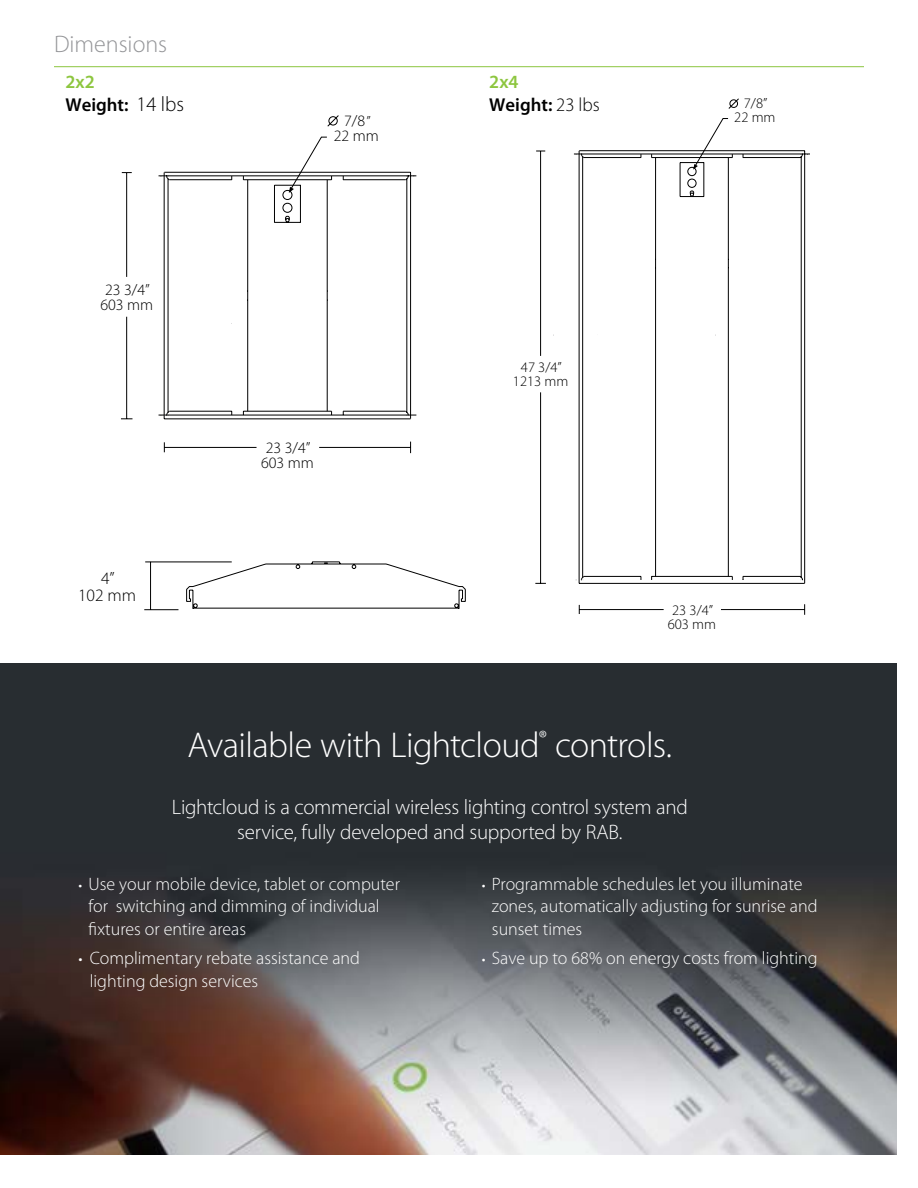
<style>
.page{position:relative;width:918px;height:1188px;background:#fff}
.page>*{position:absolute;margin:0;border:0;box-sizing:border-box;transform-origin:0 0}
.t1{font:300 36px "Myriad Pro";letter-spacing:-.015em;color:#fff}
.t2{font:300 24px "Myriad Pro";color:#949598}
.t3{font:300 21px/25.2px "Myriad Pro";letter-spacing:-.015em;color:#fff;text-align:center}
.t4{font:600 18.75px/22.5px "Myriad Pro";color:#000}
.t5{font:300 18px/22.5px "Myriad Pro";color:#fff}
.t6{font:300 17.4px/16.6px "Myriad Pro";color:#000;text-align:center}
.t7{font:300 15.9px/15.1px "Myriad Pro";color:#000;text-align:center}
.t8{font:300 14.55px/14px "Myriad Pro";color:#000;text-align:center}
.s1{color:#8dc63f}
.s2{font-weight:300;font-size:20.85px}
.s3{font-weight:300;font-size:19.05px}
.s4{font-size:14.55px}
.s5{font-size:15px}
.s6{font-size:16.5px}
</style>
<div class="page">
<img style="left:0;top:663px;width:897px;height:491px">
<hr style="left:54px;top:66px;width:810px;height:1px;background:#8dc640">
<svg style="left:158px;top:172px;width:259px;height:247px"></svg>
<svg style="left:289px;top:137px;width:38px;height:38px"></svg>
<svg style="left:167px;top:175px;width:244px;height:241px"></svg>
<hr style="left:126px;top:317px;width:1px;height:102px;background:#000">
<hr style="left:126px;top:173px;width:1px;height:104px;background:#000">
<hr style="left:319px;top:447px;width:92px;height:1px;background:#000">
<hr style="left:165px;top:447px;width:92px;height:1px;background:#000">
<svg style="left:327px;top:115px;width:12px;height:12px"></svg>
<svg style="left:574px;top:150px;width:236px;height:434px"></svg>
<svg style="left:693px;top:118px;width:36px;height:35px"></svg>
<svg style="left:582px;top:153px;width:223px;height:428px"></svg>
<hr style="left:540px;top:392px;width:1px;height:191px;background:#000">
<hr style="left:540px;top:151px;width:1px;height:205px;background:#000">
<hr style="left:721px;top:609px;width:84px;height:1px;background:#000">
<hr style="left:580px;top:609px;width:84px;height:1px;background:#000">
<svg style="left:728px;top:98px;width:11px;height:11px"></svg>
<hr style="left:150px;top:562px;width:1px;height:48px;background:#000">
<hr style="left:145px;top:562px;width:87px;height:1px;background:#000">
<hr style="left:144px;top:609px;width:34px;height:1px;background:#000">
<svg style="left:185px;top:561px;width:281px;height:48px"></svg>
<h2 class="t2" style="left:54px;top:31px;width:115px">Dimensions</h2>
<p class="t4" style="left:65px;top:71px;width:120px"><span class="s1">2x2<br></span>Weight: <span class="s2">14 lbs</span></p>
<p class="t4" style="left:489px;top:71px;width:112px"><span class="s1">2x4<br></span>Weight: <span class="s3">23 lbs</span></p>
<p class="t7" style="left:334px;top:114px;width:47px">7/8<span class="s4">”<br></span>22 mm</p>
<p class="t7" style="left:100px;top:282px;width:54px">23 3/4”<br>603 mm</p>
<p class="t6" style="left:78px;top:570px;width:60px">4”<br>102 mm</p>
<p class="t7" style="left:261px;top:440px;width:54px">23 3/4”<br>603 mm</p>
<p class="t8" style="left:513px;top:360px;width:57px">47 3/4”<br>1213 mm</p>
<p class="t8" style="left:734px;top:97px;width:43px">7/8”<br>22 mm</p>
<p class="t8" style="left:668px;top:603px;width:50px">23 3/4”<br>603 mm</p>
<h1 class="t1" style="left:188px;top:725px;width:486px">Available with Lightcloud<sup>®</sup> controls.</h1>
<p class="t3" style="left:172px;top:795px;width:517px">Lightcloud is a commercial wireless lighting control system and service, fully developed and supported by RAB.</p>
<p class="t5" style="left:89px;top:873px;width:313px;text-indent:-10px"><span class="s5">•</span> Use your mobile device, tablet or computer for switching and dimming of individual fixtures or entire areas</p>
<p class="t5" style="left:90px;top:947px;width:272px;text-indent:-11px"><span class="s6">•</span> Complimentary rebate assistance and lighting design services</p>
<p class="t5" style="left:492px;top:873px;width:327px;text-indent:-10px"><span class="s5">•</span> Programmable schedules let you illuminate zones, automatically adjusting for sunrise and sunset times</p>
<p class="t5" style="left:482px;top:947px;width:338px"><span class="s5">•</span> Save up to 68% on energy costs from lighting</p>
</div>
